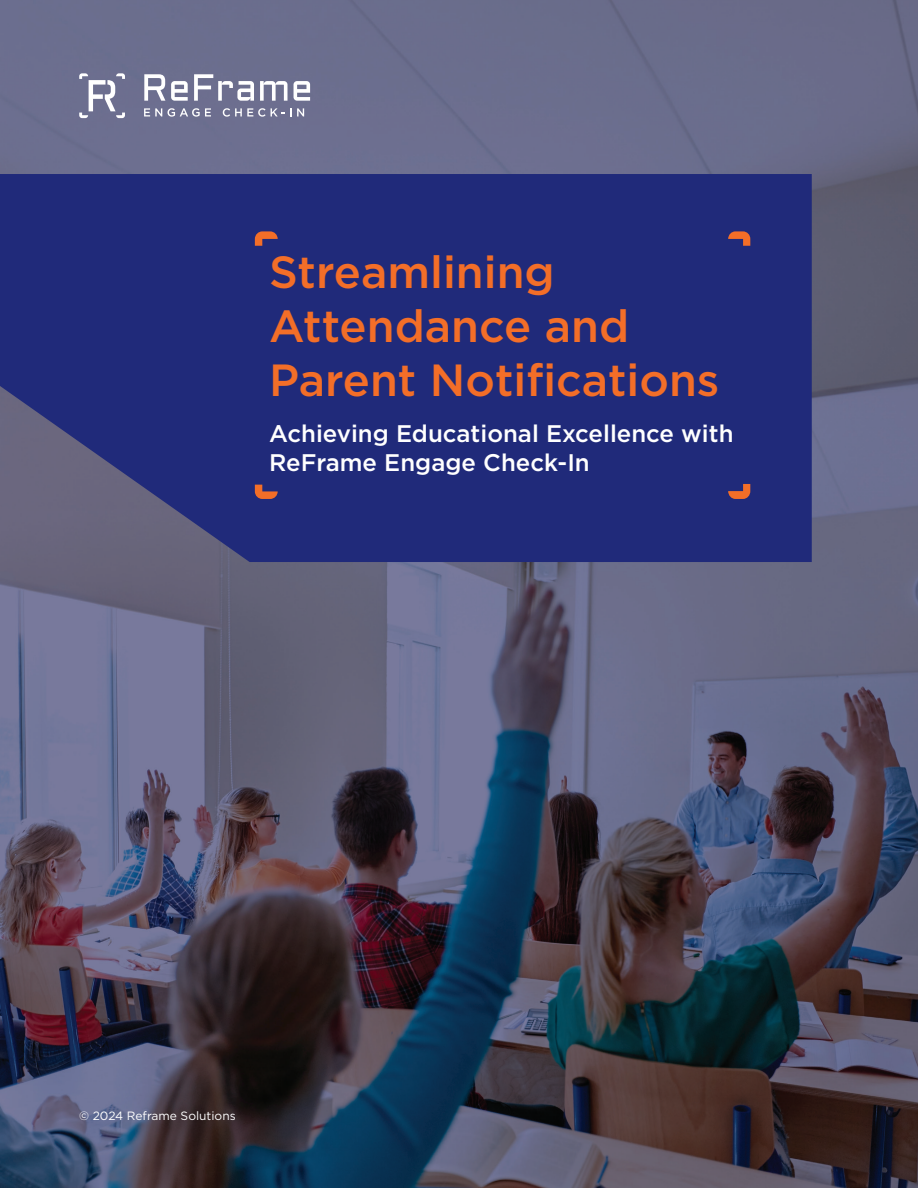
<style>
.page{position:relative;width:918px;height:1188px;background:#fff}
.page>*{position:absolute;margin:0;border:0;box-sizing:border-box;transform-origin:0 0}
.t1{font:500 45px/54px "Gotham";color:#f36e28}
.t2{font:500 24px/28.8px "Gotham";color:#fff}
.t3{font:12px "Gotham";color:#fff}
</style>
<div class="page">
<img style="left:0;top:0;width:918px;height:1188px">
<svg style="left:0;top:174px;width:812px;height:388px;background:#252e7a"></svg>
<svg style="left:255px;top:231px;width:23px;height:15px"></svg>
<svg style="left:255px;top:485px;width:23px;height:14px"></svg>
<svg style="left:728px;top:231px;width:22px;height:15px"></svg>
<svg style="left:728px;top:484px;width:22px;height:15px"></svg>
<svg style="left:79px;top:73px;width:46px;height:45px"></svg>
<svg style="left:144px;top:74px;width:21px;height:27px"></svg>
<svg style="left:171px;top:81px;width:17px;height:20px"></svg>
<svg style="left:194px;top:74px;width:60px;height:27px"></svg>
<svg style="left:260px;top:81px;width:27px;height:20px"></svg>
<svg style="left:294px;top:81px;width:16px;height:20px"></svg>
<svg style="left:144px;top:108px;width:18px;height:8px"></svg>
<svg style="left:168px;top:108px;width:43px;height:9px"></svg>
<svg style="left:223px;top:108px;width:68px;height:9px"></svg>
<svg style="left:297px;top:108px;width:7px;height:8px"></svg>
<h1 class="t1" style="left:269px;top:244px;width:452px">Streamlining<br>Attendance and<br>Parent Notifications</h1>
<p class="t2" style="left:269px;top:419px;width:466px">Achieving Educational Excellence with<br>ReFrame Engage Check-In</p>
<p class="t3" style="left:79px;top:1108px;width:158px">© 2024 Reframe Solutions</p>
</div>
